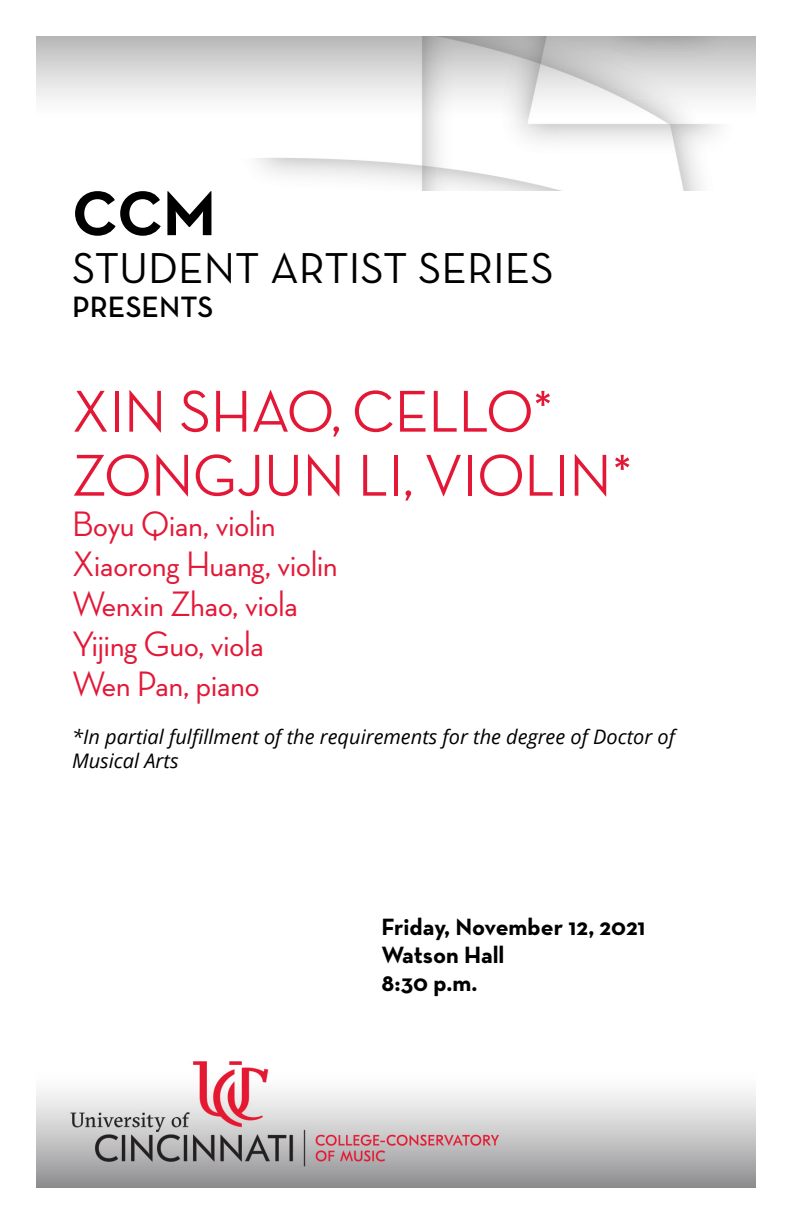
<style>
.page{position:relative;width:792px;height:1224px;background:#fff}
.page>*{position:absolute;margin:0;border:0;box-sizing:border-box;transform-origin:0 0}
.Page_Intro{font:700 64px "Neutra Text";color:#000}
.Concert_Title{font:500 60px "Neutra Disp";color:#e31837}
.Page_Intro-2{font:44px "Neutra Text";color:#000}
.Concert_Title-2{font:500 36px "Neutra Disp";color:#e31837}
.Page_Intro-3{font:600 30px "Neutra Text";color:#000}
.Date_Venue_Time{font:700 24px "Neutra Text";color:#000}
.In_partial_fulfillm{font:italic 20px/24px "Open Sans";color:#000}
</style>
<div class="page">
<img style="left:36px;top:36px;width:720px;height:154px">
<img style="left:36px;top:1061px;width:720px;height:127px">
<h1 class="Page_Intro" style="left:72px;top:173px;width:145px">CCM</h1>
<h1 class="Page_Intro-2" style="left:72px;top:242px;width:483px">STUDENT ARTIST SERIES</h1>
<h1 class="Page_Intro-3" style="left:72px;top:289px;width:143px">PRESENTS</h1>
<h1 class="Concert_Title" style="left:72px;top:378px;width:483px">XIN SHAO, CELLO*</h1>
<h1 class="Concert_Title" style="left:72px;top:442px;width:562px">ZONGJUN LI, VIOLIN*</h1>
<h1 class="Concert_Title-2" style="left:72px;top:504px;width:205px">Boyu Qian, violin</h1>
<h1 class="Concert_Title-2" style="left:72px;top:544px;width:267px">Xiaorong Huang, violin</h1>
<h1 class="Concert_Title-2" style="left:72px;top:584px;width:227px">Wenxin Zhao, viola</h1>
<h1 class="Concert_Title-2" style="left:72px;top:624px;width:193px">Yijing Guo, viola</h1>
<h1 class="Concert_Title-2" style="left:72px;top:664px;width:189px">Wen Pan, piano</h1>
<h2 class="In_partial_fulfillm" style="left:72px;top:724px;width:605px">*In partial fulfillment of the requirements for the degree of Doctor of<br>Musical Arts</h2>
<h3 class="Date_Venue_Time" style="left:382px;top:912px;width:265px">Friday, November 12, 2021</h3>
<h3 class="Date_Venue_Time" style="left:382px;top:940px;width:124px">Watson Hall</h3>
<h3 class="Date_Venue_Time" style="left:382px;top:968px;width:97px">8:30 p.m.</h3>
</div>
